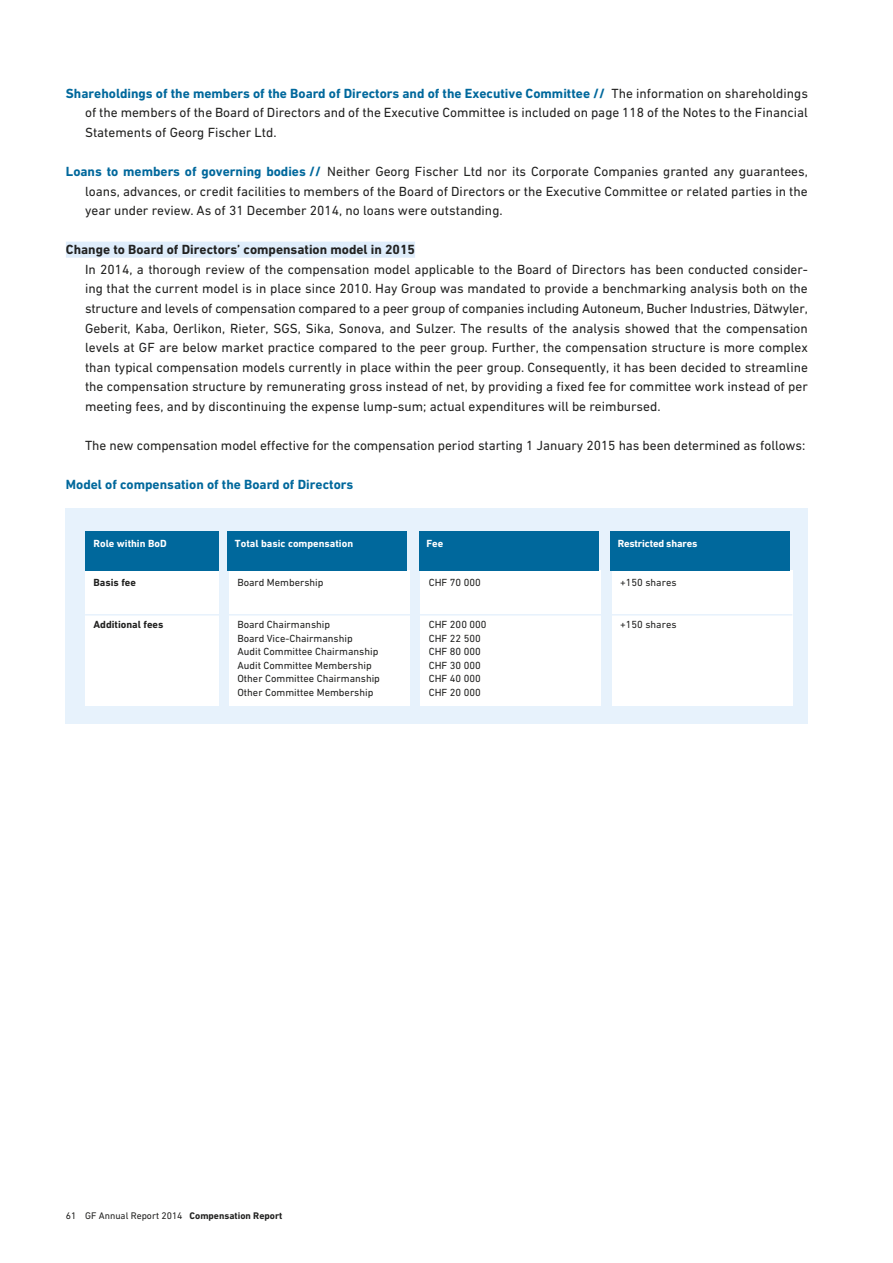
<style>
.page{position:relative;width:893px;height:1263px;background:#fff}
.page>*{position:absolute;margin:0;border:0;box-sizing:border-box;transform-origin:0 0}
.t1{font:13.5px/19.5px "DIN Next W1 G";color:#222221;text-align:justify}
.t2{font:700 13.5px "DIN Next W1 G";color:#222221}
.t3{font:700 13.5px "DIN Next W1 G";color:#00689c}
.t4{font:10.5px/13.5px "DIN Next W1 G";color:#222221}
.t5{font:700 10.5px "DIN Next W1 G";color:#fff}
.t6{font:700 10.5px "DIN Next W1 G";color:#222221}
.t7{font:9.75px "DIN Next W1 G";color:#222221}
.s1{font-weight:700;color:#00689c}
.s2{font-weight:700}
</style>
<div class="page">
<div style="left:66px;top:242px;width:349px;height:16px;background:#dfedfb"></div>
<div style="left:66px;top:509px;width:742px;height:215px;background:#e7f2fc"></div>
<div style="left:229px;top:571px;width:181px;height:42px;background:#fff"></div>
<div style="left:229px;top:612px;width:181px;height:94px;background:#fff"></div>
<div style="left:420px;top:612px;width:181px;height:94px;background:#fff"></div>
<div style="left:612px;top:612px;width:180px;height:94px;background:#fff"></div>
<div style="left:85px;top:571px;width:134px;height:42px;background:#fff"></div>
<div style="left:85px;top:612px;width:134px;height:94px;background:#fff"></div>
<div style="left:420px;top:571px;width:181px;height:42px;background:#fff"></div>
<div style="left:612px;top:571px;width:180px;height:42px;background:#fff"></div>
<hr style="left:85px;top:614px;width:707px;height:1px;background:#e7f2fc">
<div style="left:85px;top:531px;width:134px;height:40px;background:#00689c"></div>
<div style="left:227px;top:531px;width:180px;height:40px;background:#00689c"></div>
<div style="left:419px;top:531px;width:180px;height:40px;background:#00689c"></div>
<div style="left:610px;top:531px;width:180px;height:40px;background:#00689c"></div>
<p class="t1" style="left:85px;top:83px;width:724px;text-indent:-19px"><span class="s1">Shareholdings of the members of the Board of Directors and of the Executive Committee //</span> The information on shareholdings of the members of the Board of Directors and of the Executive Committee is included on page 118 of the Notes to the Financial Statements of Georg Fischer Ltd.</p>
<p class="t1" style="left:85px;top:162px;width:724px;text-indent:-19px"><span class="s1">Loans to members of governing bodies //</span> Neither Georg Fischer Ltd nor its Corporate Companies granted any guarantees, loans, advances, or credit facilities to members of the Board of Directors or the Executive Committee or related parties in the year under review. As of 31 December 2014, no loans were outstanding.</p>
<p class="t2" style="left:66px;top:242px;width:351px">Change to Board of Directors’ compensation model in 2015</p>
<p class="t1" style="left:85px;top:259px;width:724px">In 2014, a thorough review of the compensation model applicable to the Board of Directors has been conducted consider&shy;ing that the current model is in place since 2010. Hay Group was mandated to provide a benchmarking analysis both on the structure and levels of compensation compared to a peer group of companies including Autoneum, Bucher Industries, Dätwyler, Geberit, Kaba, Oerlikon, Rieter, SGS, Sika, Sonova, and Sulzer. The results of the analysis showed that the compensation levels at GF are below market practice compared to the peer group. Further, the compensation structure is more complex than typical compensation models currently in place within the peer group. Consequently, it has been decided to streamline the compensation structure by remunerating gross instead of net, by providing a fixed fee for committee work instead of per meeting fees, and by discontinuing the expense lump-sum; actual expenditures will be reimbursed.</p>
<p class="t1" style="left:85px;top:435px;width:722px">The new compensation model effective for the compensation period starting 1 January 2015 has been determined as follows:</p>
<p class="t3" style="left:66px;top:476px;width:289px">Model of compensation of the Board of Directors</p>
<p class="t5" style="left:94px;top:537px;width:75px">Role within BoD</p>
<p class="t5" style="left:235px;top:537px;width:120px">Total basic compensation</p>
<p class="t5" style="left:426px;top:537px;width:18px">Fee</p>
<p class="t5" style="left:618px;top:537px;width:81px">Restricted shares</p>
<p class="t6" style="left:94px;top:577px;width:44px">Basis fee</p>
<p class="t6" style="left:94px;top:618px;width:71px">Additional fees</p>
<p class="t4" style="left:429px;top:576px;width:54px">CHF 70 000</p>
<p class="t4" style="left:620px;top:576px;width:58px">+150 shares</p>
<p class="t4" style="left:237px;top:576px;width:88px">Board Membership</p>
<p class="t4" style="left:237px;top:618px;width:144px">Board Chairmanship<br>Board Vice-Chairmanship<br>Audit Committee Chairmanship<br>Audit Committee Membership<br>Other Committee Chairmanship<br>Other Committee Membership</p>
<p class="t4" style="left:429px;top:618px;width:59px">CHF 200 000<br>CHF 22 500<br>CHF 80 000<br>CHF 30 000<br>CHF 40 000<br>CHF 20 000</p>
<p class="t4" style="left:620px;top:618px;width:58px">+150 shares</p>
<p class="t7" style="left:66px;top:1210px;width:218px">61 GF Annual Report 2014 <span class="s2">Compensation Report</span></p>
</div>
